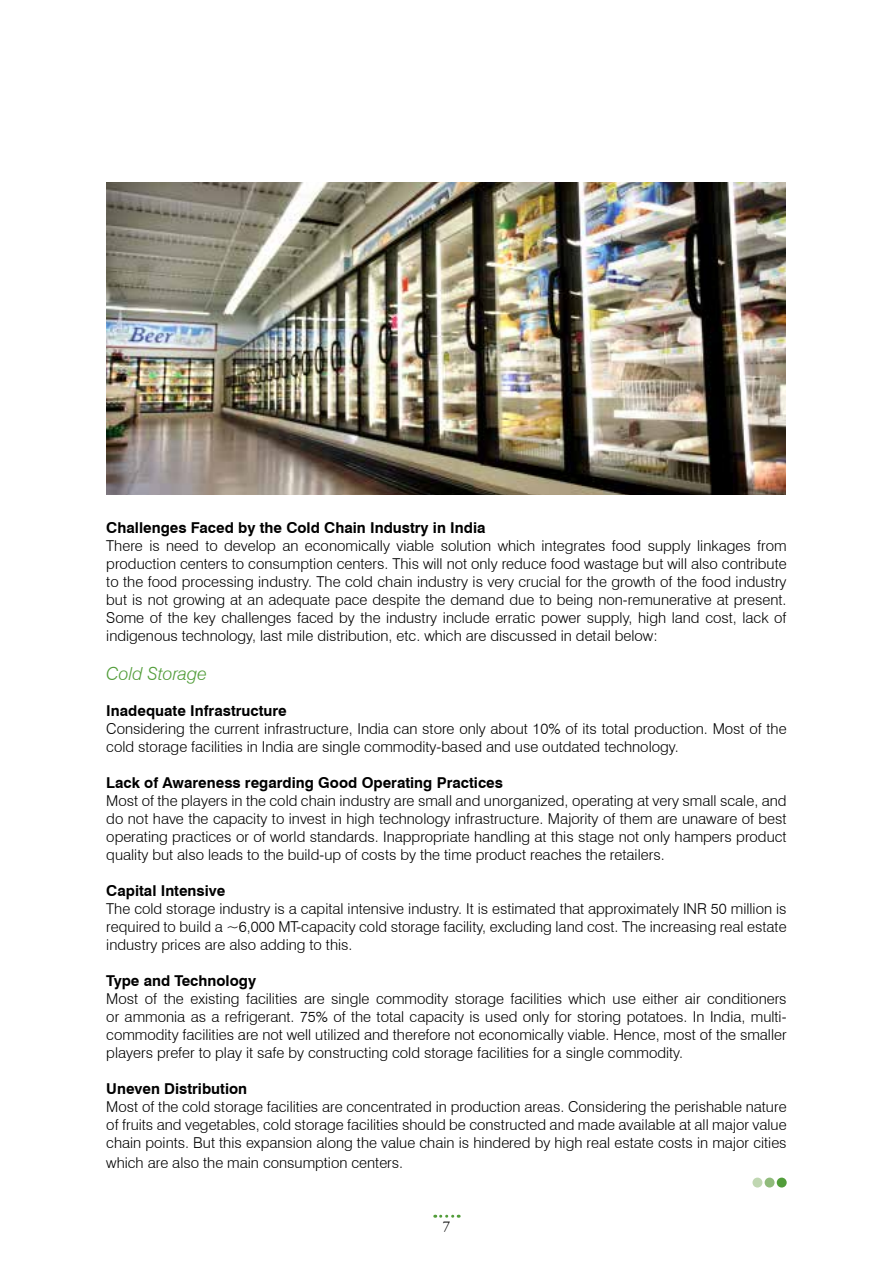
<style>
.page{position:relative;width:893px;height:1263px;background:#fff}
.page>*{position:absolute;margin:0;border:0;box-sizing:border-box;transform-origin:0 0}
.t1{font:italic 300 18px "Swiss 721 BT";color:#529d3a}
.t2{font:300 15px/18px "Swiss 721 BT";color:#000;text-align:justify}
.t3{font:700 15px "Swiss 721 BT";color:#000}
.t4{font:15px "Adobe Garamond Pro";color:#000}
</style>
<div class="page">
<svg style="left:435px;top:1215px;width:24px;height:3px"></svg>
<img style="left:106px;top:183px;width:679px;height:311px">
<div style="left:752px;top:1177px;width:10px;height:10px;background:#c0d7b2;border-radius:50%"></div>
<div style="left:765px;top:1177px;width:9px;height:10px;background:#90bb7b;border-radius:50%"></div>
<div style="left:777px;top:1177px;width:10px;height:10px;background:#529d3a;border-radius:50%"></div>
<p class="t3" style="left:106px;top:518px;width:381px">Challenges Faced by the Cold Chain Industry in India</p>
<p class="t2" style="left:106px;top:536px;width:682px">There is need to develop an economically viable solution which integrates food supply linkages from production centers to consumption centers. This will not only reduce food wastage but will also contribute to the food processing industry. The cold chain industry is very crucial for the growth of the food industry but is not growing at an adequate pace despite the demand due to being non-remunerative at present.<br>Some of the key challenges faced by the industry include erratic power supply, high land cost, lack of indigenous technology, last mile distribution, etc. which are discussed in detail below:</p>
<p class="t1" style="left:106px;top:663px;width:102px">Cold Storage</p>
<p class="t3" style="left:106px;top:702px;width:182px">Inadequate Infrastructure</p>
<p class="t2" style="left:106px;top:720px;width:682px">Considering the current infrastructure, India can store only about 10% of its total production. Most of the cold storage facilities in India are single commodity-based and use outdated technology.</p>
<p class="t3" style="left:106px;top:774px;width:398px">Lack of Awareness regarding Good Operating Practices</p>
<p class="t2" style="left:106px;top:792px;width:682px">Most of the players in the cold chain industry are small and unorganized, operating at very small scale, and do not have the capacity to invest in high technology infrastructure. Majority of them are unaware of best operating practices or of world standards. Inappropriate handling at this stage not only hampers product quality but also leads to the build-up of costs by the time product reaches the retailers.</p>
<p class="t3" style="left:106px;top:882px;width:121px">Capital Intensive</p>
<p class="t2" style="left:106px;top:900px;width:682px">The cold storage industry is a capital intensive industry. It is estimated that approximately INR 50 million is required to build a ~6,000 MT-capacity cold storage facility, excluding land cost. The increasing real estate industry prices are also adding to this.</p>
<p class="t3" style="left:106px;top:972px;width:151px">Type and Technology</p>
<p class="t2" style="left:106px;top:990px;width:682px">Most of the existing facilities are single commodity storage facilities which use either air conditioners or ammonia as a refrigerant. 75% of the total capacity is used only for storing potatoes. In India, multi&shy;commodity facilities are not well utilized and therefore not economically viable. Hence, most of the smaller players prefer to play it safe by constructing cold storage facilities for a single commodity.</p>
<p class="t3" style="left:106px;top:1080px;width:142px">Uneven Distribution</p>
<p class="t2" style="left:106px;top:1098px;width:682px;line-height:18.5px">Most of the cold storage facilities are concentrated in production areas. Considering the perishable nature of fruits and vegetables, cold storage facilities should be constructed and made available at all major value chain points. But this expansion along the value chain is hindered by high real estate costs in major cities which are also the main consumption centers.</p>
<p class="t4" style="left:443px;top:1217px;width:9px">7</p>
</div>
